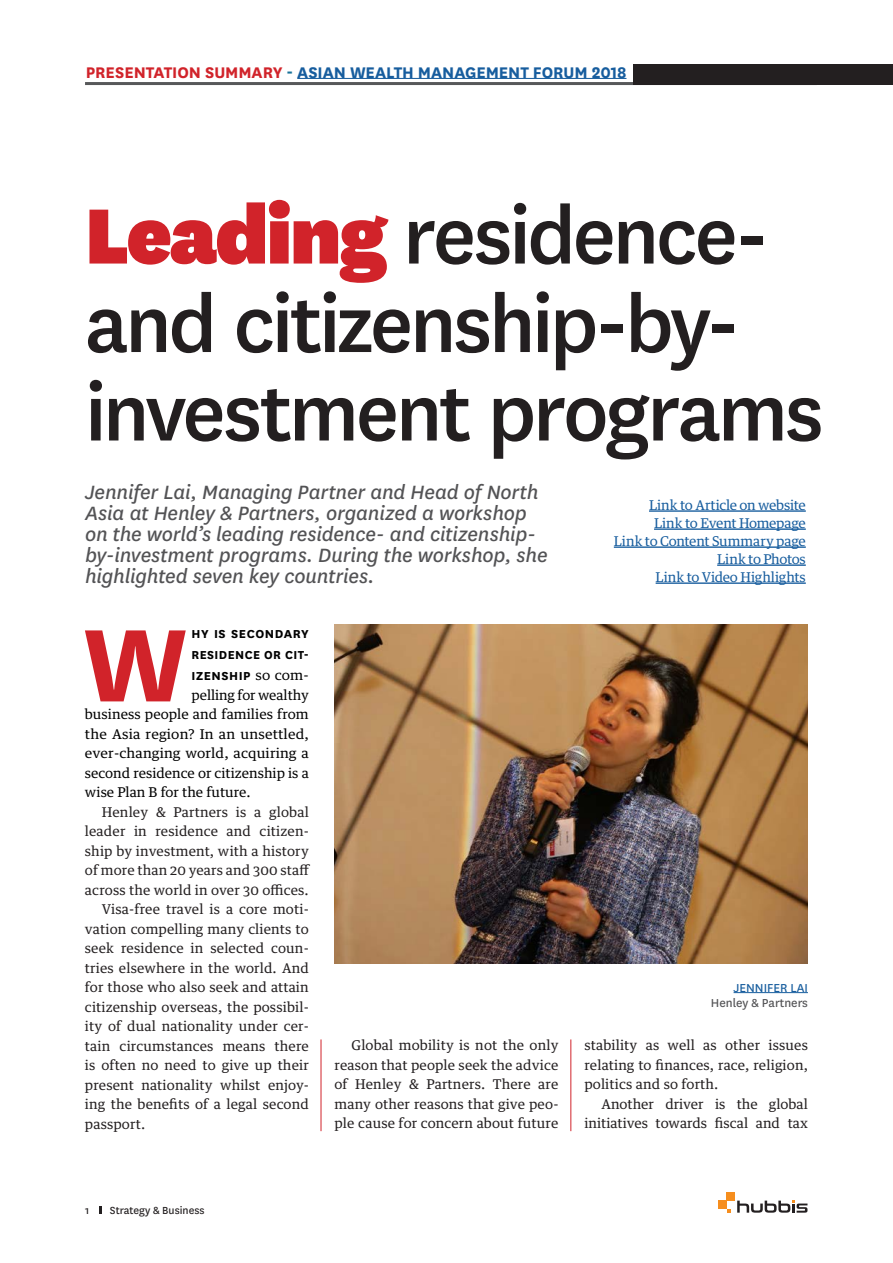
<style>
.page{position:relative;width:893px;height:1263px;background:#fff}
.page>*{position:absolute;margin:0;border:0;box-sizing:border-box;transform-origin:0 0}
.t1{font:700 120.45px "National";color:#d1232a}
.t2{font:500 90px/88.5px "National";letter-spacing:-.035em;color:#231f20}
.t3{font:italic 22.5px/21px "National";letter-spacing:-.01em;color:#535355}
.t4{font:700 18px "National";letter-spacing:-.005em;color:#175d9e}
.t5{font:13.5px/19.5px "Guardian Text Egyp";letter-spacing:.01em;color:#231f20;text-align:justify}
.t6{font:13.5px/19.5px "Guardian Text Egyp";color:#000;text-align:justify}
.t7{font:13.5px "Guardian Text Egyp";letter-spacing:-.015em;color:#175d9e}
.t8{font:700 13.5px/21px "National";letter-spacing:.035em;color:#000;text-align:justify}
.t9{font:13.5px "National";color:#535355}
.t10{font:13.5px "National";color:#175d9e}
.t11{font:12px "National";color:#231f20}
.s1{color:#d1232a}
.s2{color:#18729a}
.s3{font-weight:900;font-size:91.5px;color:#d1232a}
.s4{font-family:"Guardian Text Egyp";font-weight:400}
</style>
<div class="page">
<svg style="left:100px;top:1206px;width:2px;height:8px"></svg>
<hr style="left:85px;top:82px;width:732px;height:3px;background:#57585a">
<div style="left:634px;top:64px;width:259px;height:21px;background:#231f20"></div>
<hr style="left:297px;top:78px;width:329px;height:1px;background:#175d9e">
<svg style="left:737px;top:1200px;width:70px;height:13px"></svg>
<div style="left:727px;top:1192px;width:8px;height:8px;background:#f68e1e"></div>
<div style="left:718px;top:1200px;width:9px;height:9px;background:#f68e1e"></div>
<hr style="left:734px;top:992px;width:74px;height:1px;background:#175d9e">
<img style="left:334px;top:624px;width:474px;height:339px">
<hr style="left:649px;top:510px;width:157px;height:2px;background:#175d9e">
<hr style="left:654px;top:528px;width:152px;height:2px;background:#175d9e">
<hr style="left:614px;top:546px;width:192px;height:2px;background:#175d9e">
<hr style="left:717px;top:564px;width:89px;height:2px;background:#175d9e">
<hr style="left:656px;top:582px;width:150px;height:2px;background:#175d9e">
<hr style="left:321px;top:1039px;width:1px;height:92px;background:#d1232a">
<hr style="left:570px;top:1039px;width:1px;height:92px;background:#d1232a">
<p class="t4" style="left:86px;top:60px;width:542px"><span class="s1">PRESENTATION SUMMARY</span> <span class="s2">-</span> ASIAN WEALTH MANAGEMENT FORUM 2018</p>
<p class="t2" style="left:85px;top:186px;width:740px"><span class="s3">Leading</span> residence&shy;and citizenship-by&shy;investment programs</p>
<p class="t3" style="left:85px;top:481px;width:464px">Jennifer Lai, Managing Partner and Head of North Asia at Henley &amp; Partners, organized a workshop on the world’s leading residence- and citizenship&shy;by-investment programs. During the workshop, she highlighted seven key countries.</p>
<p class="t7" style="left:649px;top:494px;width:158px">Link to Article on website</p>
<p class="t7" style="left:654px;top:512px;width:153px">Link to Event Homepage</p>
<p class="t7" style="left:614px;top:530px;width:193px">Link to Content Summary page</p>
<p class="t7" style="left:717px;top:548px;width:90px">Link to Photos</p>
<p class="t7" style="left:656px;top:566px;width:152px">Link to Video Highlights</p>
<p class="t1" style="left:83px;top:579px;width:107px">W</p>
<p class="t8" style="left:192px;top:623px;width:119px">HY IS SECONDARY RESIDENCE OR CIT-IZENSHIP <span class="s4">so com-</span></p>
<p class="t6" style="left:85px;top:684px;width:226px;text-indent:107px">pelling for wealthy business people and families from the Asia region? In an unsettled, ever-changing world, acquiring a second residence or citizenship is a wise Plan B for the future.</p>
<p class="t5" style="left:85px;top:801px;width:226px;text-indent:17px">Henley &amp; Partners is a global leader in residence and citizen&shy;ship by investment, with a history of more than 20 years and 300 staff across the world in over 30 offices.</p>
<p class="t5" style="left:85px;top:898px;width:225px;text-indent:17px">Visa-free travel is a core moti&shy;vation compelling many clients to seek residence in selected coun&shy;tries elsewhere in the world. And for those who also seek and attain citizenship overseas, the possibil&shy;ity of dual nationality under cer&shy;tain circumstances means there is often no need to give up their present nationality whilst enjoy&shy;ing the benefits of a legal second passport.</p>
<p class="t10" style="left:734px;top:979px;width:76px">JENNIFER LAI</p>
<p class="t9" style="left:711px;top:994px;width:99px">Henley &amp; Partners</p>
<p class="t5" style="left:334px;top:1034px;width:225px;text-indent:17px">Global mobility is not the only reason that people seek the advice of Henley &amp; Partners. There are many other reasons that give peo&shy;ple cause for concern about future</p>
<p class="t5" style="left:584px;top:1034px;width:225px">stability as well as other issues relating to finances, race, religion, politics and so forth.</p>
<p class="t5" style="left:584px;top:1092px;width:225px;text-align:right">Another driver is the global initiatives towards fiscal and tax</p>
<p class="t11" style="left:85px;top:1202px;width:6px">1</p>
<p class="t11" style="left:110px;top:1202px;width:96px">Strategy &amp; Business</p>
</div>
